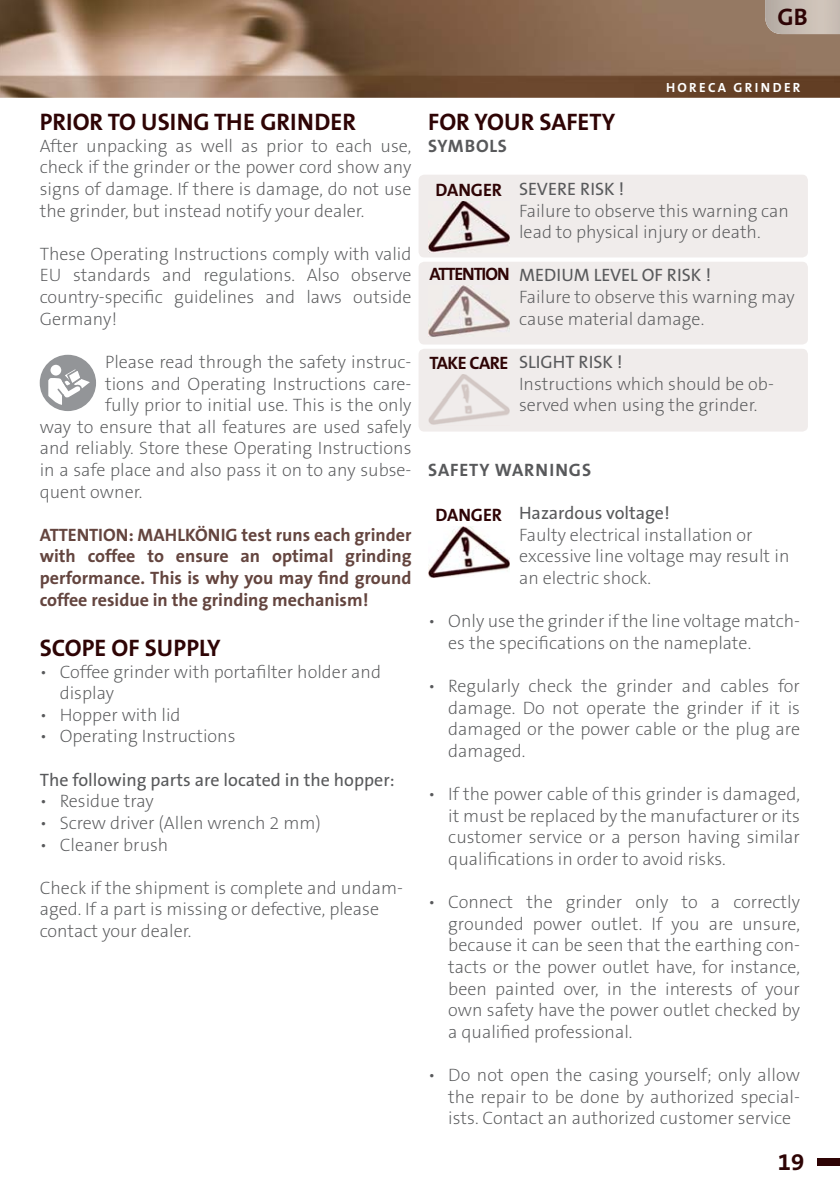
<style>
.page{position:relative;width:840px;height:1191px;background:#fff}
.page>*{position:absolute;margin:0;border:0;box-sizing:border-box;transform-origin:0 0}
.t1{font:700 24px "The Sans B7";color:#2e0405}
.t2{font:200 18px/21.6px "The Sans B2";color:#58595b}
.t3{font:700 18px/21.6px "The Sans B7";color:#64453f;text-align:justify}
.t4{font:18px "The Sans B5 Plain";color:#58595b}
.t5{font:700 18px "The Sans B7";letter-spacing:.05em;color:#58595b}
.t6{font:700 18px "The Sans B7";letter-spacing:-.03em;color:#2e0405}
.t7{font:700 18px "The Sans B7";letter-spacing:-.065em;color:#2e0405}
.t8{font:700 13.4px "The Sans B7";letter-spacing:.17em;color:#fff}
</style>
<div class="page">
<img style="left:0;top:0;width:839px;height:98px">
<img style="left:764px;top:0;width:75px;height:34px">
<div style="left:816px;top:1158px;width:23px;height:7px;background:#2e0405"></div>
<div style="left:418px;top:175px;width:389px;height:82px;background:#f0eceb;border-radius:6px"></div>
<div style="left:418px;top:262px;width:389px;height:82px;background:#f0eceb;border-radius:6px"></div>
<div style="left:418px;top:349px;width:389px;height:82px;background:#f0eceb;border-radius:6px"></div>
<img style="left:428px;top:201px;width:81px;height:51px">
<img style="left:428px;top:526px;width:81px;height:51px">
<img style="left:428px;top:286px;width:81px;height:51px">
<img style="left:428px;top:374px;width:81px;height:51px">
<div style="left:40px;top:355px;width:56px;height:56px;background:#939598;border-radius:50%"></div>
<div style="left:49px;top:363px;width:14px;height:14px;border:2px solid #939598;border-radius:50%"></div>
<svg style="left:46px;top:366px;width:49px;height:41px"></svg>
<h1 class="t1" style="left:777px;top:5px;width:32px">GB</h1>
<h1 class="t1" style="left:40px;top:110px;width:317px">PRIOR TO USING THE GRINDER</h1>
<p class="t2" style="left:40px;top:136px;width:373px;text-align:justify">After unpacking as well as prior to each use, check if the grinder or the power cord show any signs of damage. If there is damage, do not use the grinder, but instead notify your dealer.</p>
<p class="t2" style="left:40px;top:244px;width:373px;text-align:justify">These Operating Instructions comply with valid EU standards and regulations. Also observe country-specific guidelines and laws outside Germany!</p>
<p class="t2" style="left:105px;top:352px;width:308px">Please read through the safety instruc-</p>
<p class="t2" style="left:105px;top:373px;width:308px">tions and Operating Instructions care-</p>
<p class="t2" style="left:105px;top:395px;width:308px">fully prior to initial use. This is the only</p>
<p class="t2" style="left:40px;top:417px;width:373px">way to ensure that all features are used safely</p>
<p class="t2" style="left:40px;top:438px;width:373px">and reliably. Store these Operating Instructions</p>
<p class="t2" style="left:40px;top:460px;width:373px">in a safe place and also pass it on to any subse-</p>
<p class="t2" style="left:40px;top:481px;width:104px">quent owner.</p>
<p class="t3" style="left:40px;top:524px;width:373px">ATTENTION: MAHLKÖNIG test runs each grinder with coffee to ensure an optimal grinding performance. This is why you may find ground coffee residue in the grinding mechanism!</p>
<h1 class="t1" style="left:40px;top:636px;width:182px">SCOPE OF SUPPLY</h1>
<p class="t2" style="left:60px;top:661px;width:323px;text-indent:-20px">• Coffee grinder with portafilter holder and display</p>
<p class="t2" style="left:40px;top:705px;width:142px">• Hopper with lid</p>
<p class="t2" style="left:40px;top:726px;width:197px">• Operating Instructions</p>
<p class="t4" style="left:40px;top:770px;width:356px">The following parts are located in the hopper:</p>
<p class="t2" style="left:40px;top:791px;width:115px">• Residue tray</p>
<p class="t2" style="left:40px;top:813px;width:282px">• Screw driver (Allen wrench 2 mm)</p>
<p class="t2" style="left:40px;top:834px;width:130px">• Cleaner brush</p>
<p class="t2" style="left:40px;top:877px;width:364px">Check if the shipment is complete and undam&shy;aged. If a part is missing or defective, please contact your dealer.</p>
<p class="t8" style="left:665px;top:80px;width:136px">HORECA GRINDER</p>
<h1 class="t1" style="left:428px;top:110px;width:188px">FOR YOUR SAFETY</h1>
<p class="t5" style="left:428px;top:137px;width:80px">SYMBOLS</p>
<p class="t4" style="left:519px;top:180px;width:107px">SEVERE RISK !</p>
<p class="t2" style="left:519px;top:200px;width:271px">Failure to observe this warning can lead to physical injury or death.</p>
<p class="t4" style="left:519px;top:266px;width:193px">MEDIUM LEVEL OF RISK !</p>
<p class="t2" style="left:519px;top:287px;width:277px">Failure to observe this warning may cause material damage.</p>
<p class="t4" style="left:519px;top:353px;width:105px">SLIGHT RISK !</p>
<p class="t2" style="left:519px;top:373px;width:256px">Instructions which should be ob&shy;served when using the grinder.</p>
<p class="t6" style="left:435px;top:181px;width:68px">DANGER</p>
<p class="t7" style="left:429px;top:265px;width:81px">ATTENTION</p>
<p class="t6" style="left:429px;top:354px;width:80px">TAKE CARE</p>
<p class="t5" style="left:428px;top:461px;width:164px">SAFETY WARNINGS</p>
<p class="t4" style="left:519px;top:504px;width:152px">Hazardous voltage!</p>
<p class="t2" style="left:519px;top:524px;width:272px">Faulty electrical installation or excessive line voltage may result in an electric shock.</p>
<p class="t2" style="left:448px;top:611px;width:353px;text-indent:-20px">• Only use the grinder if the line voltage match&shy;es the specifications on the nameplate.</p>
<p class="t2" style="left:448px;top:676px;width:353px;text-align:justify;text-indent:-20px">• Regularly check the grinder and cables for damage. Do not operate the grinder if it is damaged or the power cable or the plug are damaged.</p>
<p class="t2" style="left:448px;top:784px;width:353px;text-align:justify;text-indent:-20px">• If the power cable of this grinder is damaged, it must be replaced by the manufacturer or its customer service or a person having similar qualifications in order to avoid risks.</p>
<p class="t2" style="left:448px;top:892px;width:353px;text-align:justify;text-indent:-20px">• Connect the grinder only to a correctly grounded power outlet. If you are unsure, because it can be seen that the earthing con&shy;tacts or the power outlet have, for instance, been painted over, in the interests of your own safety have the power outlet checked by a qualified professional.</p>
<p class="t2" style="left:448px;top:1064px;width:353px;text-align:justify;text-indent:-20px">• Do not open the casing yourself; only allow the repair to be done by authorized special&shy;ists. Contact an authorized customer service</p>
<p class="t6" style="left:435px;top:506px;width:68px">DANGER</p>
<h1 class="t1" style="left:777px;top:1149px;width:28px">19</h1>
</div>
